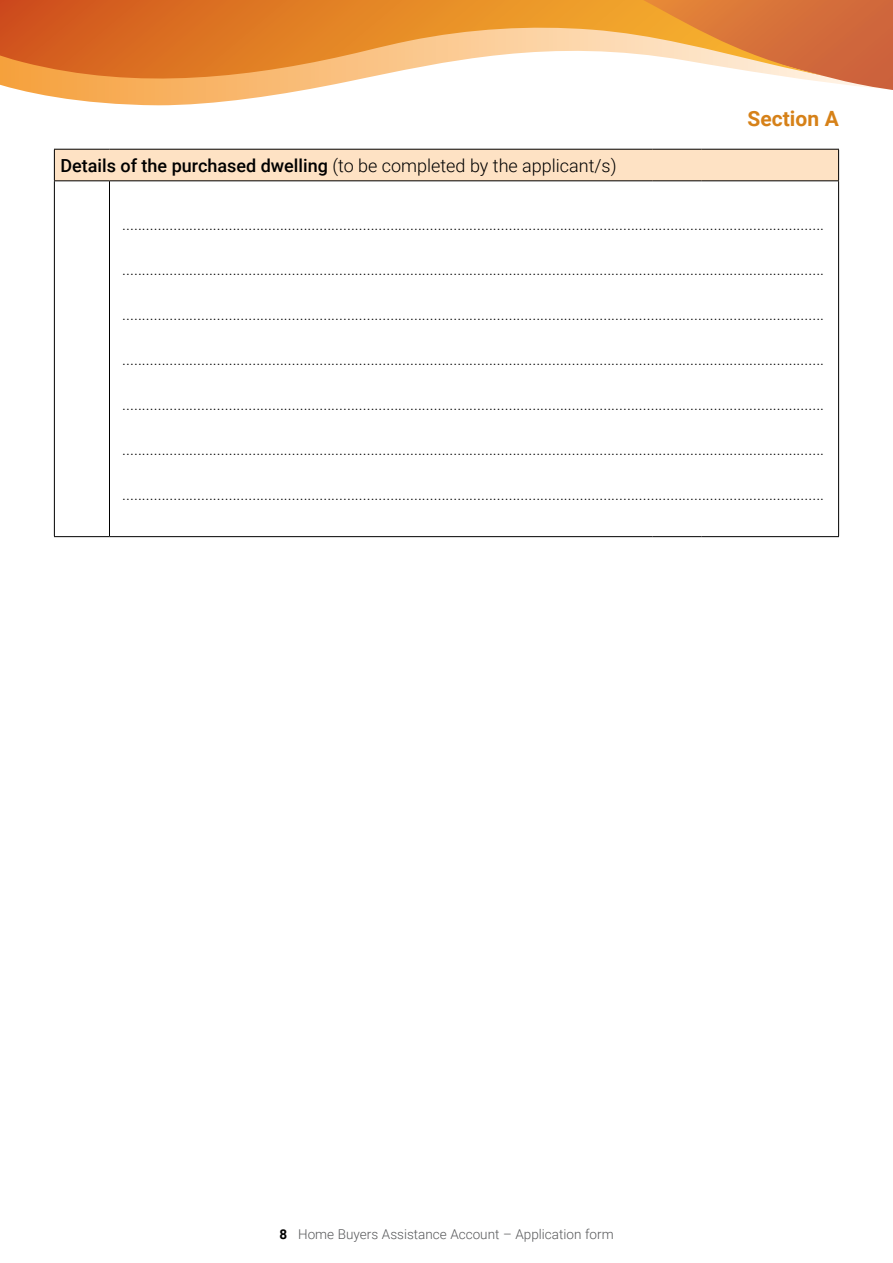
<style>
.page{position:relative;width:893px;height:1263px;background:#fff}
.page>*{position:absolute;margin:0;border:0;box-sizing:border-box;transform-origin:0 0}
.CP_H2{font:700 21px "Roboto";color:#d68118}
.t1{font:300 18px "Roboto";color:#000}
.CP_body{font:300 16.5px "Roboto";color:#000}
.t2{font:300 13.5px "Roboto";color:#58595b}
.s1{font-weight:500}
.s2{font-weight:700;color:#000}
</style>
<div class="page">
<svg style="left:24px;top:91px;width:274px;height:14px"></svg>
<svg style="left:824px;top:0;width:69px;height:90px;background:#d27048"></svg>
<svg style="left:0;top:0;width:824px;height:91px"></svg>
<div style="left:54px;top:149px;width:785px;height:32px;background:#fee2c4"></div>
<hr style="left:54px;top:149px;width:55px;height:1px;background:#000">
<hr style="left:54px;top:150px;width:1px;height:30px;background:#000">
<hr style="left:109px;top:149px;width:543px;height:1px;background:#000">
<hr style="left:652px;top:149px;width:50px;height:1px;background:#000">
<hr style="left:702px;top:149px;width:137px;height:1px;background:#000">
<hr style="left:838px;top:150px;width:1px;height:30px;background:#000">
<hr style="left:54px;top:180px;width:55px;height:1px;background:#000">
<hr style="left:54px;top:181px;width:1px;height:355px;background:#000">
<hr style="left:109px;top:180px;width:543px;height:1px;background:#000">
<hr style="left:109px;top:181px;width:1px;height:355px;background:#000">
<hr style="left:652px;top:180px;width:50px;height:1px;background:#000">
<hr style="left:702px;top:180px;width:137px;height:1px;background:#000">
<hr style="left:838px;top:181px;width:1px;height:355px;background:#000">
<hr style="left:54px;top:536px;width:55px;height:1px;background:#000">
<hr style="left:109px;top:536px;width:543px;height:1px;background:#000">
<hr style="left:652px;top:536px;width:50px;height:1px;background:#000">
<hr style="left:702px;top:536px;width:137px;height:1px;background:#000">
<p class="t1" style="left:60px;top:153px;width:558px"><span class="s1">Details of the purchased dwelling</span> (to be completed by the applicant/s)</p>
<h2 class="CP_H2" style="left:748px;top:104px;width:93px">Section A</h2>
<p class="CP_body" style="left:122px;top:213px;width:703px">..................................................................................................................................................................................</p>
<p class="CP_body" style="left:122px;top:258px;width:703px">..................................................................................................................................................................................</p>
<p class="CP_body" style="left:122px;top:303px;width:703px">..................................................................................................................................................................................</p>
<p class="CP_body" style="left:122px;top:348px;width:703px">..................................................................................................................................................................................</p>
<p class="CP_body" style="left:122px;top:393px;width:703px">..................................................................................................................................................................................</p>
<p class="CP_body" style="left:122px;top:438px;width:703px">..................................................................................................................................................................................</p>
<p class="CP_body" style="left:122px;top:483px;width:703px">..................................................................................................................................................................................</p>
<p class="t2" style="left:279px;top:1224px;width:336px"><span class="s2">8</span> Home Buyers Assistance Account – Application form</p>
</div>
